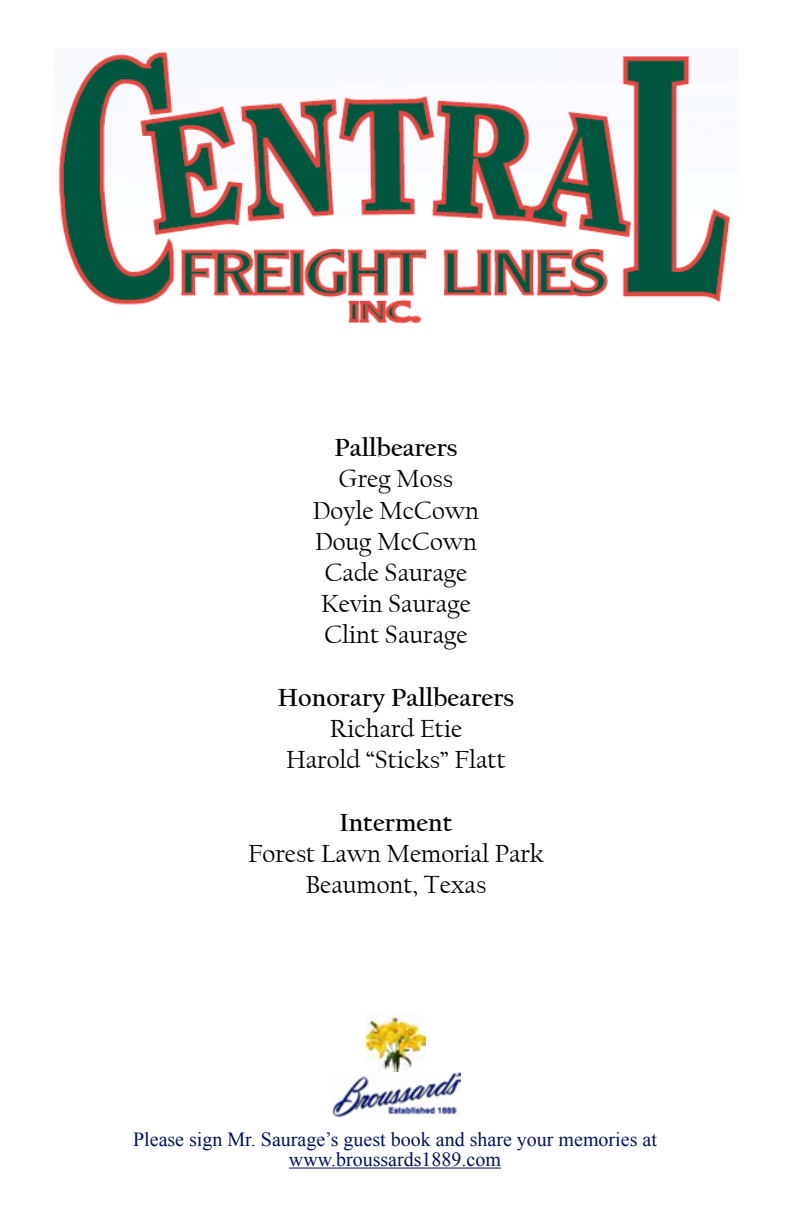
<style>
.page{position:relative;width:792px;height:1224px;background:#fff}
.page>*{position:absolute;margin:0;border:0;box-sizing:border-box;transform-origin:0 0}
.t1{font:26px/31.2px "Californian FB";color:#000;text-align:center}
.t2{font:700 26px "Californian FB";color:#000}
.t3{font:20px/20px "Times New Roman";color:#00115e;text-align:center}
</style>
<div class="page">
<img style="left:333px;top:1072px;width:127px;height:46px">
<hr style="left:289px;top:1168px;width:212px;height:1px;background:#00115e">
<img style="left:367px;top:1013px;width:58px;height:59px">
<img style="left:58px;top:51px;width:673px;height:273px">
<p class="t2" style="left:335px;top:433px;width:124px">Pallbearers</p>
<p class="t1" style="left:313px;top:464px;width:168px">Greg Moss<br>Doyle McCown<br>Doug McCown<br>Cade Saurage<br>Kevin Saurage<br>Clint Saurage</p>
<p class="t2" style="left:278px;top:683px;width:238px">Honorary Pallbearers</p>
<p class="t1" style="left:286px;top:713px;width:221px">Richard Etie<br>Harold “Sticks” Flatt</p>
<p class="t2" style="left:339px;top:808px;width:115px">Interment</p>
<p class="t1" style="left:248px;top:838px;width:297px">Forest Lawn Memorial Park<br>Beaumont, Texas</p>
<p class="t3" style="left:133px;top:1129px;width:525px">Please sign Mr. Saurage’s guest book and share your memories at www.broussards1889.com</p>
</div>
